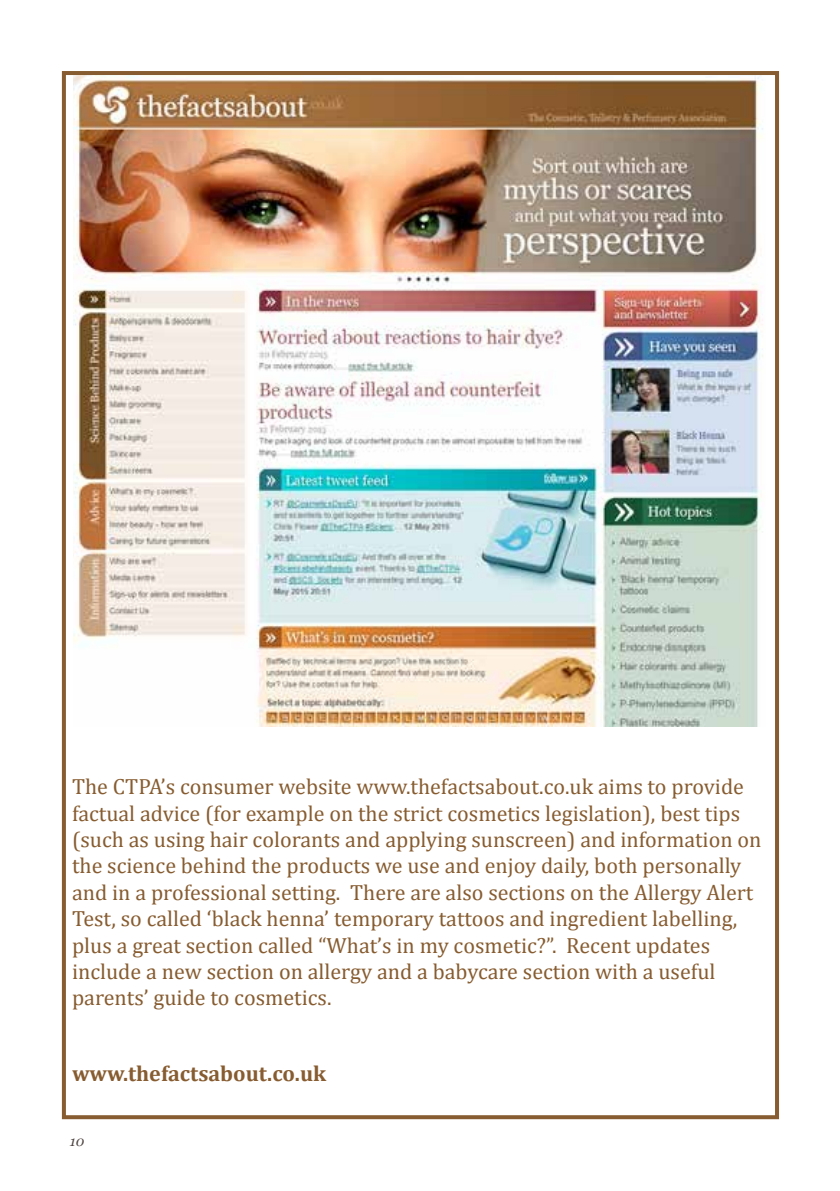
<style>
.page{position:relative;width:840px;height:1191px;background:#fff}
.page>*{position:absolute;margin:0;border:0;box-sizing:border-box;transform-origin:0 0}
.t1{font:22px/26.4px "Cambria";color:#875c30}
.t2{font:700 22px "Cambria";color:#875c30}
.t3{font:italic 13.8px "Georgia";color:#4e4542}
</style>
<div class="page">
<img style="left:73px;top:76px;width:690px;height:650px">
<div style="left:62px;top:71px;width:716px;height:1048px;border:4px solid #875c30"></div>
<p class="t1" style="left:72px;top:773px;width:690px">The CTPA’s consumer website www.thefactsabout.co.uk aims to provide factual advice (for example on the strict cosmetics legislation), best tips (such as using hair colorants and applying sunscreen) and information on the science behind the products we use and enjoy daily, both personally and in a professional setting. There are also sections on the Allergy Alert Test, so called ‘black henna’ temporary tattoos and ingredient labelling, plus a great section called “What’s in my cosmetic?”. Recent updates include a new section on allergy and a babycare section with a useful parents’ guide to cosmetics.</p>
<p class="t2" style="left:72px;top:1057px;width:255px">www.thefactsabout.co.uk</p>
<p class="t3" style="left:70px;top:1132px;width:16px">10</p>
</div>
